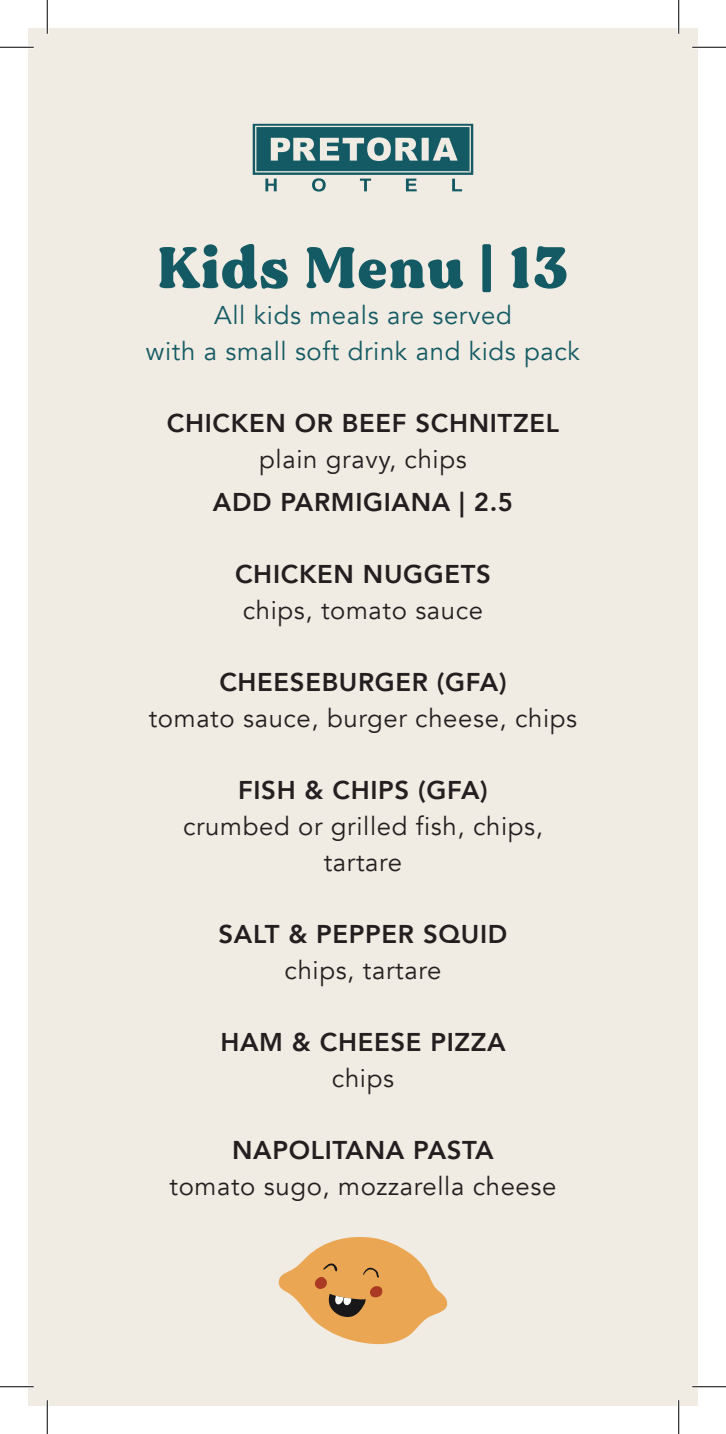
<style>
.page{position:relative;width:726px;height:1434px;background:#fff}
.page>*{position:absolute;margin:0;border:0;box-sizing:border-box;transform-origin:0 0}
.body_copy{font:58.27px "MADE Gentle";letter-spacing:.04em;color:#145a64}
.body_copy-2{font:25.65px "Avenir";letter-spacing:.025em;color:#231f20}
.body_copy-3{font:800 25.65px "Avenir";letter-spacing:.025em;color:#231f20}
.body_copy-4{font:25.65px "Avenir";letter-spacing:.025em;color:#145a64}
</style>
<div class="page">
<div style="left:28px;top:28px;width:670px;height:1378px;background:#f0ece3"></div>
<svg style="left:253px;top:124px;width:220px;height:68px"></svg>
<svg style="left:279px;top:1237px;width:169px;height:108px"></svg>
<hr style="left:0;top:46px;width:34px;height:3px;background:#fff">
<hr style="left:692px;top:46px;width:34px;height:3px;background:#fff">
<hr style="left:0;top:1385px;width:34px;height:3px;background:#fff">
<hr style="left:692px;top:1385px;width:34px;height:3px;background:#fff">
<hr style="left:46px;top:0;width:3px;height:34px;background:#fff">
<hr style="left:46px;top:1400px;width:3px;height:34px;background:#fff">
<hr style="left:677px;top:0;width:3px;height:34px;background:#fff">
<hr style="left:677px;top:1400px;width:3px;height:34px;background:#fff">
<hr style="left:0;top:47px;width:34px;height:1px;background:#000">
<hr style="left:692px;top:47px;width:34px;height:1px;background:#000">
<hr style="left:0;top:1386px;width:34px;height:1px;background:#000">
<hr style="left:692px;top:1386px;width:34px;height:1px;background:#000">
<hr style="left:47px;top:0;width:1px;height:34px;background:#000">
<hr style="left:47px;top:1400px;width:1px;height:34px;background:#000">
<hr style="left:678px;top:0;width:1px;height:34px;background:#000">
<hr style="left:678px;top:1400px;width:1px;height:34px;background:#000">
<p class="body_copy" style="left:157px;top:228px;width:413px">Kids Menu | 13</p>
<p class="body_copy-4" style="left:214px;top:300px;width:299px">All kids meals are served</p>
<p class="body_copy-4" style="left:146px;top:336px;width:435px">with a small soft drink and kids pack</p>
<p class="body_copy-3" style="left:167px;top:403px;width:394px">CHICKEN OR BEEF SCHNITZEL</p>
<p class="body_copy-2" style="left:259px;top:444px;width:209px">plain gravy, chips</p>
<p class="body_copy-3" style="left:213px;top:482px;width:302px">ADD PARMIGIANA | 2.5</p>
<p class="body_copy-3" style="left:235px;top:554px;width:257px">CHICKEN NUGGETS</p>
<p class="body_copy-2" style="left:243px;top:595px;width:242px">chips, tomato sauce</p>
<p class="body_copy-3" style="left:219px;top:662px;width:289px">CHEESEBURGER (GFA)</p>
<p class="body_copy-2" style="left:149px;top:703px;width:430px">tomato sauce, burger cheese, chips</p>
<p class="body_copy-3" style="left:238px;top:770px;width:251px">FISH &amp; CHIPS (GFA)</p>
<p class="body_copy-2" style="left:183px;top:811px;width:361px">crumbed or grilled fish, chips,</p>
<p class="body_copy-2" style="left:324px;top:847px;width:80px">tartare</p>
<p class="body_copy-3" style="left:219px;top:914px;width:290px">SALT &amp; PEPPER SQUID</p>
<p class="body_copy-2" style="left:285px;top:955px;width:158px">chips, tartare</p>
<p class="body_copy-3" style="left:220px;top:1022px;width:287px">HAM &amp; CHEESE PIZZA</p>
<p class="body_copy-2" style="left:332px;top:1063px;width:64px">chips</p>
<p class="body_copy-3" style="left:232px;top:1130px;width:263px">NAPOLITANA PASTA</p>
<p class="body_copy-2" style="left:170px;top:1171px;width:388px">tomato sugo, mozzarella cheese</p>
</div>
